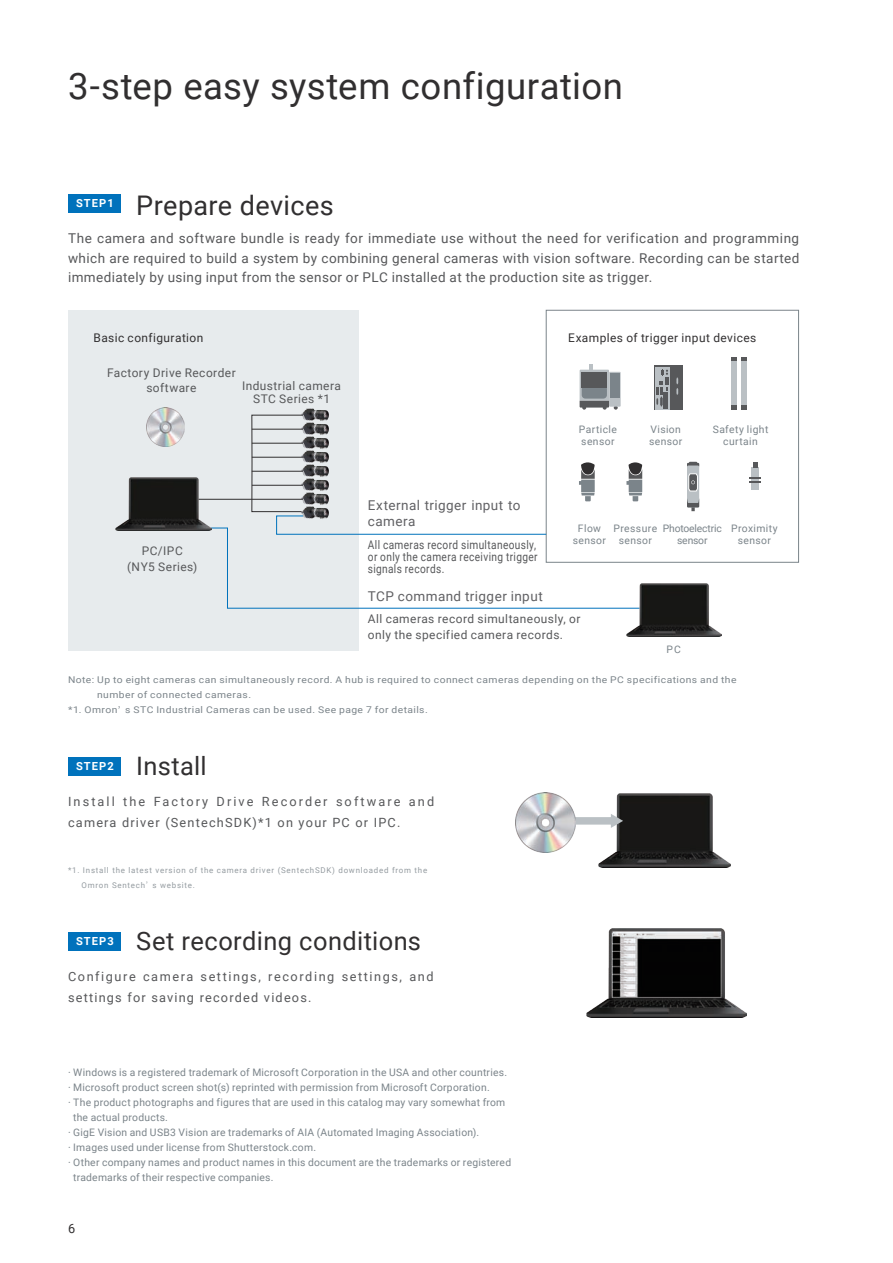
<style>
.page{position:relative;width:893px;height:1263px;background:#fff}
.page>*{position:absolute;margin:0;border:0;box-sizing:border-box;transform-origin:0 0}
.t1{font:36.6px "Roboto";letter-spacing:.015em;color:#312f30}
.t2{font:27px "Roboto";letter-spacing:.01em;color:#312f30}
.t3{font:25.5px "Roboto";letter-spacing:.015em;color:#312f30}
.t4{font:13.5px/19.5px "Roboto";letter-spacing:.03em;color:#57585a;text-align:justify}
.t5{font:13.5px/16.5px "Roboto";letter-spacing:.035em;color:#616164}
.t6{font:12.75px/21px "Roboto";letter-spacing:.165em;color:#57585a}
.t7{font:12.75px/21px "Roboto";letter-spacing:.12em;color:#57585a}
.t8{font:12.75px "Roboto";color:#312f30}
.t9{font:11.85px/15.8px "Roboto";letter-spacing:.035em;color:#57585a;text-align:center}
.t10{font:11.85px/12px "Roboto";letter-spacing:.035em;color:#57585a;scale:.85 1}
.t11{font:11.85px "Roboto";letter-spacing:.035em;color:#312f30}
.t12{font:700 11.1px "Roboto";letter-spacing:.095em;color:#fff}
.t13{font:10.35px/12px "Roboto";letter-spacing:.02em;color:#7b848a}
.t14{font:10.35px/12px "Roboto";letter-spacing:.04em;color:#7b848a;text-align:center}
.t15{font:10.35px/12px "Roboto";letter-spacing:-.015em;color:#7b848a;text-align:center}
.t16{font:9.3px "Roboto";letter-spacing:.045em;color:#7b848a;scale:1.11 1}
.t17{font:7.95px/15px "Roboto";letter-spacing:.095em;color:#949ba0}
.s1{font-family:"Source Han Sans";font-size:8.7px}
.s2{font-family:"Source Han Sans";font-size:7.5px}
</style>
<div class="page">
<div style="left:546px;top:310px;width:253px;height:253px;border:1px solid #7b848a"></div>
<div style="left:68px;top:310px;width:290px;height:341px;background:#e7ebed"></div>
<div style="left:751px;top:483px;width:8px;height:7px;background:#bac0c4"></div>
<div style="left:751px;top:468px;width:8px;height:9px;background:#bac0c4"></div>
<svg style="left:749px;top:477px;width:12px;height:6px"></svg>
<svg style="left:753px;top:462px;width:5px;height:6px"></svg>
<div style="left:687px;top:463px;width:12px;height:44px;background:#bac0c4"></div>
<svg style="left:687px;top:499px;width:12px;height:12px"></svg>
<svg style="left:687px;top:462px;width:12px;height:5px"></svg>
<svg style="left:688px;top:473px;width:10px;height:19px"></svg>
<div style="left:654px;top:365px;width:28px;height:45px;background:#57585a"></div>
<svg style="left:655px;top:367px;width:14px;height:42px"></svg>
<hr style="left:664px;top:392px;width:4px;height:17px;background:#57585a">
<svg style="left:676px;top:377px;width:2px;height:18px"></svg>
<svg style="left:656px;top:370px;width:12px;height:36px"></svg>
<svg style="left:197px;top:364px;width:445px;height:245px"></svg>
<div style="left:731px;top:361px;width:6px;height:44px;background:#bac0c4"></div>
<svg style="left:731px;top:405px;width:16px;height:4px"></svg>
<svg style="left:731px;top:358px;width:16px;height:3px"></svg>
<div style="left:741px;top:361px;width:6px;height:44px;background:#bac0c4"></div>
<img style="left:116px;top:477px;width:95px;height:53px">
<img style="left:147px;top:408px;width:38px;height:38px">
<img style="left:301px;top:409px;width:28px;height:112px">
<img style="left:626px;top:583px;width:96px;height:54px">
<img style="left:598px;top:794px;width:133px;height:74px">
<div style="left:570px;top:817px;width:43px;height:8px;background:#bac0c4"></div>
<svg style="left:611px;top:814px;width:12px;height:14px"></svg>
<img style="left:515px;top:792px;width:60px;height:60px">
<div style="left:68px;top:194px;width:52px;height:19px;background:#0072bc"></div>
<div style="left:68px;top:757px;width:52px;height:19px;background:#0072bc"></div>
<div style="left:68px;top:932px;width:52px;height:18px;background:#0072bc"></div>
<img style="left:587px;top:928px;width:159px;height:89px">
<h1 class="t1" style="left:68px;top:61px;width:556px">3-step easy system configuration</h1>
<p class="t12" style="left:76px;top:196px;width:39px">STEP1</p>
<h2 class="t2" style="left:136px;top:186px;width:199px">Prepare devices</h2>
<p class="t4" style="left:68px;top:228px;width:733px">The camera and software bundle is ready for immediate use without the need for verification and programming which are required to build a system by combining general cameras with vision software. Recording can be started immediately by using input from the sensor or PLC installed at the production site as trigger.</p>
<p class="t11" style="left:94px;top:329px;width:111px">Basic configuration</p>
<p class="t11" style="left:568px;top:329px;width:190px">Examples of trigger input devices</p>
<p class="t9" style="left:107px;top:364px;width:130px">Factory Drive Recorder software</p>
<p class="t9" style="left:242px;top:379px;width:100px;line-height:13.5px">Industrial camera<br>STC Series *1</p>
<p class="t9" style="left:127px;top:543px;width:72px">PC/IPC (NY5 Series)</p>
<h3 class="t5" style="left:368px;top:496px;width:154px">External trigger input to camera</h3>
<p class="t10" style="left:368px;top:539px;width:201px">All cameras record simultaneously, or only the camera receiving trigger signals records.</p>
<h3 class="t5" style="left:368px;top:588px;width:176px">TCP command trigger input</h3>
<p class="t14" style="left:579px;top:423px;width:40px;text-align:left">Particle sensor</p>
<p class="t13" style="left:649px;top:423px;width:35px">Vision sensor</p>
<p class="t14" style="left:713px;top:423px;width:57px">Safety light curtain</p>
<p class="t14" style="left:573px;top:522px;width:35px">Flow sensor</p>
<p class="t14" style="left:613px;top:522px;width:45px">Pressure sensor</p>
<p class="t15" style="left:663px;top:522px;width:61px">Photoelectric sensor</p>
<p class="t13" style="left:731px;top:522px;width:48px;text-align:center">Proximity sensor</p>
<p class="t9" style="left:368px;top:611px;width:214px;text-align:left">All cameras record simultaneously, or only the specified camera records.</p>
<p class="t13" style="left:667px;top:642px;width:16px">PC</p>
<p class="t16" style="left:68px;top:673px;width:604px">Note: Up to eight cameras can simultaneously record. A hub is required to connect cameras depending on the PC specifications and the</p>
<p class="t16" style="left:97px;top:688px;width:140px">number of connected cameras.</p>
<p class="t16" style="left:68px;top:703px;width:326px">*1. Omron<span class="s1">’</span> s STC Industrial Cameras can be used. See page 7 for details.</p>
<p class="t12" style="left:76px;top:759px;width:39px">STEP2</p>
<h3 class="t3" style="left:136px;top:748px;width:72px">Install</h3>
<p class="t6" style="left:68px;top:790px;width:368px">Install the Factory Drive Recorder software and camera driver (SentechSDK)*1 on your PC or IPC.</p>
<p class="t17" style="left:82px;top:862px;width:347px;text-indent:-14px">*1. Install the latest version of the camera driver (SentechSDK) downloaded from the<br>Omron Sentech<span class="s2">’</span> s website.</p>
<p class="t12" style="left:76px;top:933px;width:39px">STEP3</p>
<h3 class="t3" style="left:136px;top:923px;width:286px">Set recording conditions</h3>
<p class="t7" style="left:68px;top:965px;width:367px">Configure camera settings, recording settings, and settings for saving recorded videos.</p>
<p class="t13" style="left:68px;top:1066px;width:440px">· Windows is a registered trademark of Microsoft Corporation in the USA and other countries.</p>
<p class="t13" style="left:68px;top:1081px;width:423px">· Microsoft product screen shot(s) reprinted with permission from Microsoft Corporation.</p>
<p class="t13" style="left:68px;top:1096px;width:439px">· The product photographs and figures that are used in this catalog may vary somewhat from</p>
<p class="t13" style="left:73px;top:1111px;width:96px">the actual products.</p>
<p class="t13" style="left:68px;top:1126px;width:413px">· GigE Vision and USB3 Vision are trademarks of AIA (Automated Imaging Association).</p>
<p class="t13" style="left:68px;top:1141px;width:250px">· Images used under license from Shutterstock.com.</p>
<p class="t13" style="left:68px;top:1156px;width:445px">· Other company names and product names in this document are the trademarks or registered</p>
<p class="t13" style="left:73px;top:1171px;width:202px">trademarks of their respective companies.</p>
<p class="t8" style="left:68px;top:1219px;width:9px">6</p>
</div>
